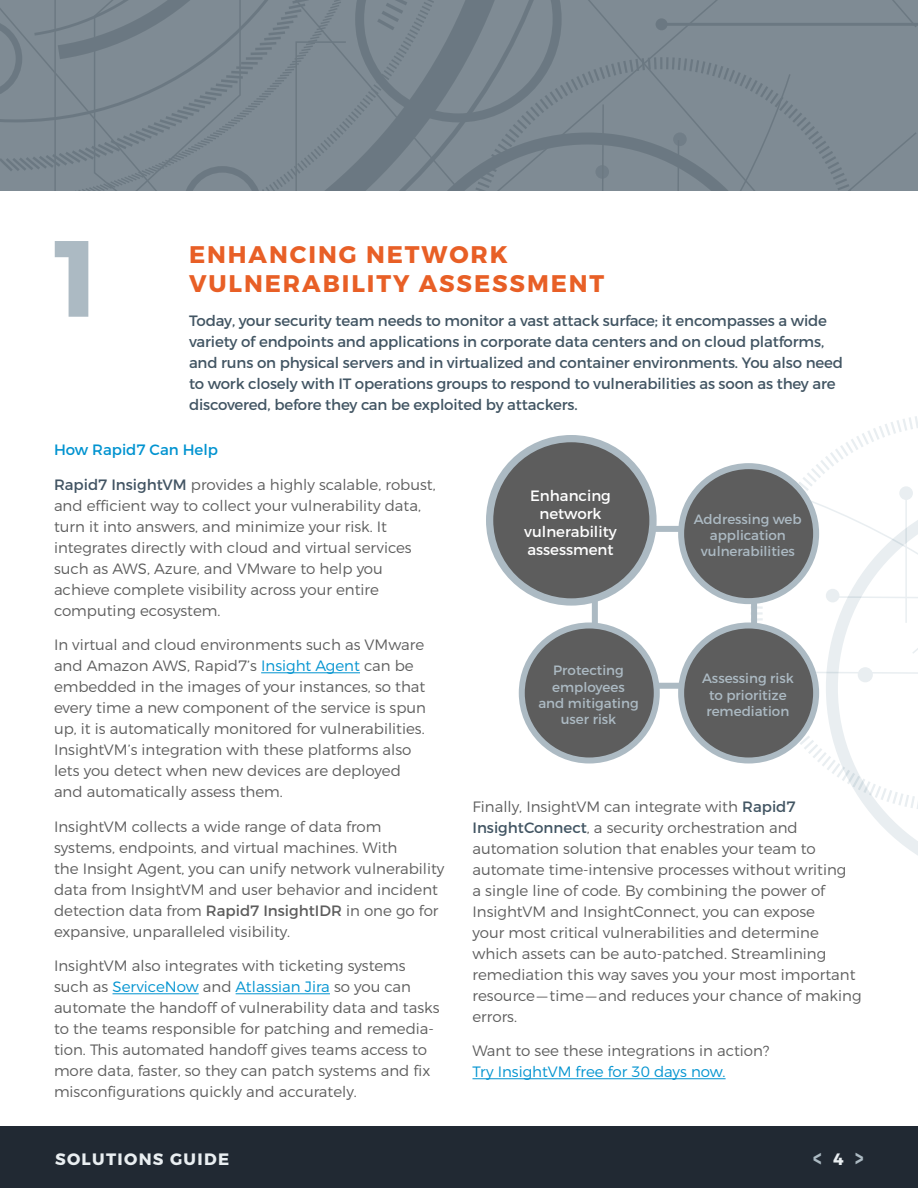
<style>
.page{position:relative;width:918px;height:1188px;background:#fff}
.page>*{position:absolute;margin:0;border:0;box-sizing:border-box;transform-origin:0 0}
.t1{font:700 108px "Montserrat";color:#acbac3}
.t2{font:700 24px/28.8px "Montserrat";letter-spacing:.08em;color:#e85f26}
.t3{font:700 22.65px "Montserrat";color:#acbac3;scale:.73 1}
.t4{font:700 16.5px "Montserrat";letter-spacing:.08em;color:#e9eef1}
.t5{font:300 15px/21px "Montserrat";color:#5d5d5d}
.t6{font:15px/21px "Montserrat";letter-spacing:-.01em;color:#425563}
.t7{font:15px/18px "Montserrat";color:#fff;text-align:center}
.t8{font:300 15px "Montserrat";color:#0093d0}
.t9{font:15px "Montserrat";color:#0093d0}
.t10{font:13.5px/16.2px "Montserrat";color:#acbac3;text-align:center}
.s1{font-weight:400;color:#425463}
.s2{color:#0093d0}
.s3{font-weight:400}
.s4{font-weight:400;color:#425563}
.s5{font-size:16.5px;color:#e9eef1}
</style>
<div class="page">
<div style="left:0;top:1127px;width:918px;height:61px;background:#212933"></div>
<svg style="left:0;top:0;width:918px;height:190px;background:#7b8791"></svg>
<svg style="left:871px;top:813px;width:47px;height:42px"></svg>
<svg style="left:748px;top:416px;width:170px;height:397px"></svg>
<div style="left:592px;top:526px;width:165px;height:163px;border:6px solid #acbac3"></div>
<hr style="left:261px;top:672px;width:99px;height:1px;background:#0093d0">
<hr style="left:113px;top:993px;width:86px;height:1px;background:#0093d0">
<hr style="left:236px;top:993px;width:94px;height:1px;background:#0093d0">
<hr style="left:472px;top:1078px;width:254px;height:1px;background:#0093d0">
<div style="left:490px;top:439px;width:163px;height:163px;background:#5d5d5d;border-radius:50%"></div>
<div style="left:486px;top:435px;width:171px;height:171px;border:7px solid #acbac3;border-radius:50%"></div>
<div style="left:522px;top:626px;width:135px;height:134px;background:#5d5d5d;border-radius:50%"></div>
<div style="left:519px;top:622px;width:141px;height:142px;border:6px solid #acbac3;border-radius:50%"></div>
<div style="left:681px;top:466px;width:135px;height:135px;background:#5d5d5d;border-radius:50%"></div>
<div style="left:678px;top:463px;width:141px;height:141px;border:6px solid #acbac3;border-radius:50%"></div>
<div style="left:681px;top:626px;width:135px;height:134px;background:#5d5d5d;border-radius:50%"></div>
<div style="left:678px;top:622px;width:141px;height:142px;border:6px solid #acbac3;border-radius:50%"></div>
<h1 class="t1" style="left:54px;top:211px;width:46px">1</h1>
<h2 class="t2" style="left:189px;top:240px;width:417px">ENHANCING NETWORK<br>VULNERABILITY ASSESSMENT</h2>
<p class="t6" style="left:189px;top:310px;width:656px">Today, your security team needs to monitor a vast attack surface; it encompasses a wide variety of endpoints and applications in corporate data centers and on cloud platforms, and runs on physical servers and in virtualized and container environments. You also need to work closely with IT operations groups to respond to vulnerabilities as soon as they are discovered, before they can be exploited by attackers.</p>
<p class="t9" style="left:54px;top:441px;width:166px">How Rapid7 Can Help</p>
<p class="t5" style="left:54px;top:474px;width:383px"><span class="s1">Rapid7 InsightVM</span> provides a highly scalable, robust, and efficient way to collect your vulnerability data, turn it into answers, and minimize your risk. It integrates directly with cloud and virtual services such as AWS, Azure, and VMware to help you achieve complete visibility across your entire computing ecosystem.</p>
<p class="t5" style="left:54px;top:634px;width:374px">In virtual and cloud environments such as VMware and Amazon AWS, Rapid7’s <span class="s2">Insight Agent</span> can be embedded in the images of your instances, so that every time a new component of the service is spun up, it is automatically monitored for vulnerabilities.<br>InsightVM’s integration with these platforms also lets you detect when new devices are deployed and automatically assess them.</p>
<p class="t5" style="left:54px;top:816px;width:392px">InsightVM collects a wide range of data from systems, endpoints, and virtual machines. With<br>the Insight Agent, you can unify network vulnerability data from InsightVM and user behavior and incident detection data from <span class="s3">Rapid7 InsightIDR</span> in one go for expansive, unparalleled visibility.</p>
<p class="t5" style="left:54px;top:955px;width:387px">InsightVM also integrates with ticketing systems such as <span class="s2">ServiceNow</span> and <span class="s2">Atlassian Jira</span> so you can automate the handoff of vulnerability data and tasks to the teams responsible for patching and remedia&shy;tion. This automated handoff gives teams access to more data, faster, so they can patch systems and fix misconfigurations quickly and accurately.</p>
<p class="t7" style="left:524px;top:486px;width:94px">Enhancing network vulnerability assessment</p>
<p class="t10" style="left:694px;top:511px;width:109px">Addressing web application vulnerabilities</p>
<p class="t10" style="left:538px;top:662px;width:102px">Protecting employees and mitigating user risk</p>
<p class="t10" style="left:702px;top:670px;width:93px">Assessing risk to prioritize remediation</p>
<p class="t5" style="left:472px;top:796px;width:391px">Finally, InsightVM can integrate with <span class="s4">Rapid7<br>InsightConnect</span>, a security orchestration and automation solution that enables your team to automate time-intensive processes without writing<br>a single line of code. By combining the power of InsightVM and InsightConnect, you can expose<br>your most critical vulnerabilities and determine which assets can be auto-patched. Streamlining remediation this way saves you your most important resource—time—and reduces your chance of making errors.</p>
<p class="t5" style="left:472px;top:1040px;width:298px">Want to see these integrations in action?</p>
<p class="t8" style="left:472px;top:1063px;width:255px">Try InsightVM free for 30 days now.</p>
<p class="t4" style="left:55px;top:1149px;width:176px">SOLUTIONS GUIDE</p>
<h3 class="t3" style="left:813px;top:1144px;width:71px">&lt; <span class="s5">4</span> &gt;</h3>
</div>
